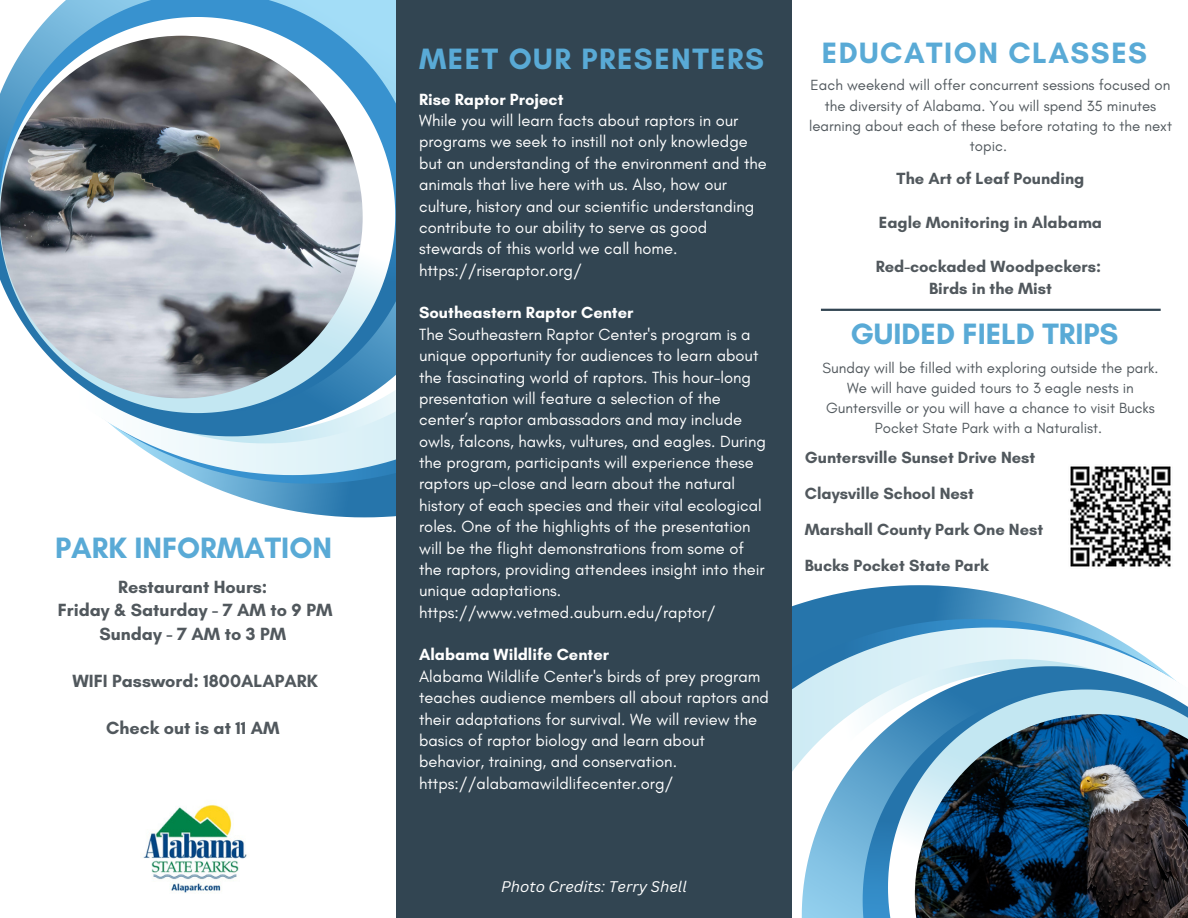
<style>
.page{position:relative;width:1188px;height:918px;background:#fff}
.page>*{position:absolute;margin:0;border:0;box-sizing:border-box;transform-origin:0 0}
.t1{font:700 30px "Glacial Indifference";letter-spacing:.05em;color:#59aad6}
.t2{font:700 30px "Glacial Indifference";color:#59aad6}
.t3{font:700 18px "Glacial Indifference";color:#51585d}
.t4{font:16.5px/21.3px "Glacial Indifference";color:#fff}
.t5{font:700 16.5px "Glacial Indifference";color:#51585d}
.t6{font:700 16.5px "Glacial Indifference";color:#fff}
.t7{font:15px/20.2px "Glacial Indifference";color:#51585d;text-align:center}
.t8{font:italic 15px "Canva Sans";color:#fff}
</style>
<div class="page">
<svg style="left:125px;top:436px;width:271px;height:82px"></svg>
<svg style="left:105px;top:413px;width:291px;height:23px"></svg>
<svg style="left:49px;top:0;width:347px;height:413px"></svg>
<svg style="left:0;top:17px;width:395px;height:396px"></svg>
<svg style="left:792px;top:585px;width:366px;height:333px"></svg>
<svg style="left:802px;top:666px;width:375px;height:252px"></svg>
<svg style="left:863px;top:689px;width:314px;height:229px"></svg>
<svg style="left:888px;top:690px;width:300px;height:228px"></svg>
<div style="left:396px;top:0;width:396px;height:918px;background:#324552"></div>
<img style="left:0;top:36px;width:363px;height:362px;border-radius:50%">
<img style="left:915px;top:714px;width:273px;height:204px">
<hr style="left:821px;top:309px;width:340px;height:2px;background:#324552">
<img style="left:1070px;top:466px;width:101px;height:101px">
<img style="left:143px;top:804px;width:104px;height:89px">
<p class="t2" style="left:55px;top:530px;width:279px">PARK INFORMATION</p>
<p class="t3" style="left:118px;top:576px;width:151px">Restaurant Hours:</p>
<p class="t3" style="left:58px;top:599px;width:276px">Friday &amp; Saturday - 7 AM to 9 PM</p>
<p class="t3" style="left:99px;top:623px;width:188px">Sunday - 7 AM to 3 PM</p>
<p class="t3" style="left:72px;top:670px;width:247px">WIFI Password: 1800ALAPARK</p>
<p class="t3" style="left:106px;top:717px;width:175px">Check out is at 11 AM</p>
<p class="t1" style="left:419px;top:41px;width:347px">MEET OUR PRESENTERS</p>
<p class="t6" style="left:419px;top:89px;width:146px">Rise Raptor Project</p>
<p class="t4" style="left:419px;top:110px;width:349px">While you will learn facts about raptors in our programs we seek to instill not only knowledge but an understanding of the environment and the animals that live here with us. Also, how our culture, history and our scientific understanding contribute to our ability to serve as good stewards of this world we call home.</p>
<p class="t4" style="left:419px;top:259px;width:164px">https://riseraptor.org/</p>
<p class="t6" style="left:419px;top:303px;width:216px">Southeastern Raptor Center</p>
<p class="t4" style="left:419px;top:323px;width:348px">The Southeastern Raptor Center's program is a unique opportunity for audiences to learn about the fascinating world of raptors. This hour-long presentation will feature a selection of the center’s raptor ambassadors and may include owls, falcons, hawks, vultures, and eagles. During the program, participants will experience these raptors up-close and learn about the natural history of each species and their vital ecological roles. One of the highlights of the presentation will be the flight demonstrations from some of the raptors, providing attendees insight into their unique adaptations.</p>
<p class="t4" style="left:419px;top:601px;width:298px">https://www.vetmed.auburn.edu/raptor/</p>
<p class="t6" style="left:419px;top:645px;width:191px">Alabama Wildlife Center</p>
<p class="t4" style="left:419px;top:665px;width:351px">Alabama Wildlife Center's birds of prey program teaches audience members all about raptors and their adaptations for survival. We will review the basics of raptor biology and learn about behavior, training, and conservation.</p>
<p class="t4" style="left:419px;top:772px;width:256px">https://alabamawildlifecenter.org/</p>
<p class="t8" style="left:501px;top:876px;width:187px">Photo Credits: Terry Shell</p>
<p class="t1" style="left:822px;top:35px;width:327px">EDUCATION CLASSES</p>
<p class="t7" style="left:809px;top:75px;width:364px">Each weekend will offer concurrent sessions focused on the diversity of Alabama. You will spend 35 minutes learning about each of these before rotating to the next topic.</p>
<p class="t5" style="left:897px;top:169px;width:189px">The Art of Leaf Pounding</p>
<p class="t5" style="left:879px;top:213px;width:225px">Eagle Monitoring in Alabama</p>
<p class="t5" style="left:876px;top:256px;width:227px">Red-cockaded Woodpeckers:</p>
<p class="t5" style="left:929px;top:278px;width:124px">Birds in the Mist</p>
<p class="t2" style="left:850px;top:316px;width:270px">GUIDED FIELD TRIPS</p>
<p class="t7" style="left:823px;top:357px;width:337px">Sunday will be filled with exploring outside the park.<br>We will have guided tours to 3 eagle nests in Guntersville or you will have a chance to visit Bucks Pocket State Park with a Naturalist.</p>
<p class="t5" style="left:805px;top:447px;width:232px">Guntersville Sunset Drive Nest</p>
<p class="t5" style="left:805px;top:483px;width:171px">Claysville School Nest</p>
<p class="t5" style="left:805px;top:519px;width:240px">Marshall County Park One Nest</p>
<p class="t5" style="left:805px;top:555px;width:185px">Bucks Pocket State Park</p>
</div>
